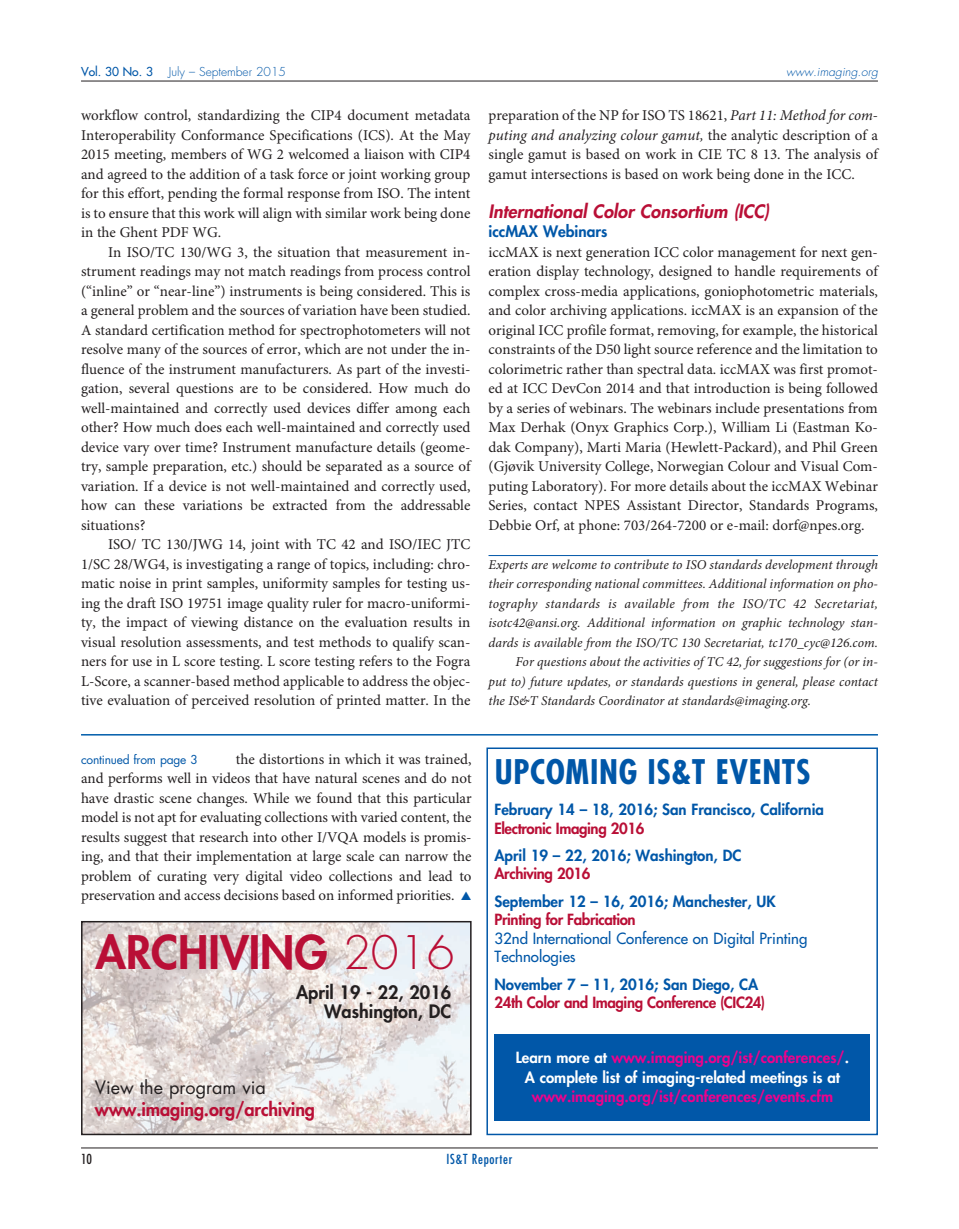
<style>
.page{position:relative;width:959px;height:1229px;background:#fff}
.page>*{position:absolute;margin:0;border:0;box-sizing:border-box;transform-origin:0 0}
.t1{font:800 45px "Futura Std";color:#b90f36}
.t2{font:700 condensed 33px "Futura Std";letter-spacing:.02em;color:#0157a8}
.t3{font:italic 800 18px "Futura Std";color:#b90f36}
.t4{font:800 18px/19.5px "Futura Std";color:#231f20;text-align:right}
.t5{font:800 18px "Futura Std";letter-spacing:-.01em;color:#b90f36}
.t6{font:18px "Futura Std";color:#231f20}
.t7{font:800 15.3px "Futura Std";color:#0157a8}
.t8{font:15px/19.5px "Minion Pro";color:#231f20;text-align:justify}
.t9{font:800 15px "Futura Std";color:#0157a8}
.t10{font:800 15px "Futura Std";letter-spacing:-.025em;color:#b90f36}
.t11{font:800 15px/19.5px "Futura Std";color:#fff;text-align:center}
.t12{font:500 15px/18.5px "Futura Std";color:#0157a8}
.t13{font:800 15px "Futura Std";color:#ed028c}
.t14{font:italic 13.5px "Minion Pro";color:#231f20}
.t15{font:italic 13.5px "Minion Pro";letter-spacing:.02em;color:#231f20}
.t16{font:condensed 13.5px "Futura Std";letter-spacing:.05em;color:#0157a8}
.t17{font:condensed 13.5px "Futura Std";color:#231f20}
.t18{font:300 12px "Futura Std";color:#0157a8}
.t19{font:12px "Futura Std";letter-spacing:-.02em;color:#0157a8}
.t20{font:italic 300 12px "Futura Std";color:#0157a8}
.t21{font:500 12px "Futura Std";color:#0157a8}
.s1{font-style:italic}
.s2{color:#0157a8}
.s3{font-weight:300}
.s4{color:#ed028c}
</style>
<div class="page">
<hr style="left:81px;top:1147px;width:797px;height:1px;background:#231f20">
<hr style="left:81px;top:81px;width:797px;height:1px;background:#231f20">
<hr style="left:488px;top:555px;width:390px;height:1px;background:#0157a8">
<div style="left:486px;top:747px;width:391px;height:388px;border:2px solid #0157a8"></div>
<div style="left:494px;top:1034px;width:376px;height:86px;background:#0157a8"></div>
<hr style="left:81px;top:734px;width:797px;height:1px;background:#015dab">
<img style="left:84px;top:924px;width:384px;height:208px">
<div style="left:81px;top:921px;width:390px;height:214px;border:2px solid #231f20"></div>
<p class="t21" style="left:81px;top:66px;width:73px">Vol. 30 No. 3</p>
<p class="t18" style="left:169px;top:66px;width:119px">July – September 2015</p>
<p class="t20" style="left:786px;top:67px;width:93px">www.imaging.org</p>
<p class="t8" style="left:81px;top:107px;width:391px">workflow control, standardizing the CIP4 document metadata Interoperability Conformance Specifications (ICS). At the May 2015 meeting, members of WG 2 welcomed a liaison with CIP4 and agreed to the addition of a task force or joint working group for this effort, pending the formal response from ISO. The intent is to ensure that this work will align with similar work being done in the Ghent PDF WG.</p>
<p class="t8" style="left:81px;top:243px;width:391px;text-indent:27px">In ISO/TC 130/WG 3, the situation that measurement in&shy;strument readings may not match readings from process control (“inline” or “near-line”) instruments is being considered. This is a general problem and the sources of variation have been studied.<br>A standard certification method for spectrophotometers will not resolve many of the sources of error, which are not under the in&shy;fluence of the instrument manufacturers. As part of the investi&shy;gation, several questions are to be considered. How much do well-maintained and correctly used devices differ among each other? How much does each well-maintained and correctly used device vary over time? Instrument manufacture details (geome&shy;try, sample preparation, etc.) should be separated as a source of variation. If a device is not well-maintained and correctly used, how can these variations be extracted from the addressable situations?</p>
<p class="t8" style="left:81px;top:536px;width:391px;text-indent:27px">ISO/ TC 130/JWG 14, joint with TC 42 and ISO/IEC JTC 1/SC 28/WG4, is investigating a range of topics, including: chro&shy;matic noise in print samples, uniformity samples for testing us&shy;ing the draft ISO 19751 image quality ruler for macro-uniformi&shy;ty, the impact of viewing distance on the evaluation results in visual resolution assessments, and test methods to qualify scan&shy;ners for use in L score testing. L score testing refers to the Fogra L-Score, a scanner-based method applicable to address the objec&shy;tive evaluation of perceived resolution of printed matter. In the</p>
<p class="t8" style="left:488px;top:107px;width:391px">preparation of the NP for ISO TS 18621, <span class="s1">Part 11: Method for com&shy;puting and analyzing colour gamut,</span> the analytic description of a single gamut is based on work in CIE TC 8 13. The analysis of gamut intersections is based on work being done in the ICC.</p>
<p class="t3" style="left:488px;top:202px;width:282px">International Color Consortium (ICC)</p>
<p class="t7" style="left:488px;top:224px;width:120px">iccMAX Webinars</p>
<p class="t8" style="left:488px;top:243px;width:391px">iccMAX is next generation ICC color management for next gen&shy;eration display technology, designed to handle requirements of complex cross-media applications, goniophotometric materials, and color archiving applications. iccMAX is an expansion of the original ICC profile format, removing, for example, the historical constraints of the D50 light source reference and the limitation to colorimetric rather than spectral data. iccMAX was first promot&shy;ed at ICC DevCon 2014 and that introduction is being followed by a series of webinars. The webinars include presentations from Max Derhak (Onyx Graphics Corp.), William Li (Eastman Ko&shy;dak Company), Marti Maria (Hewlett-Packard), and Phil Green (Gjøvik University College, Norwegian Colour and Visual Com&shy;puting Laboratory). For more details about the iccMAX Webinar Series, contact NPES Assistant Director, Standards Programs, Debbie Orf, at phone: 703/264-7200 or e-mail: dorf@npes.org.</p>
<p class="t14" style="left:488px;top:559px;width:391px">Experts are welcome to contribute to ISO standards development through</p>
<p class="t14" style="left:488px;top:578px;width:391px">their corresponding national committees. Additional information on pho-</p>
<p class="t15" style="left:488px;top:598px;width:391px">tography standards is available from the ISO/TC 42 Secretariat,</p>
<p class="t14" style="left:488px;top:617px;width:391px">isotc42@ansi.org. Additional information on graphic technology stan-</p>
<p class="t14" style="left:488px;top:637px;width:391px">dards is available from the ISO/TC 130 Secretariat, tc170_cyc@126.com.</p>
<p class="t14" style="left:515px;top:656px;width:364px">For questions about the activities of TC 42, for suggestions for (or in-</p>
<p class="t14" style="left:488px;top:676px;width:391px">put to) future updates, or standards questions in general, please contact</p>
<p class="t14" style="left:488px;top:695px;width:324px">the IS&amp;T Standards Coordinator at standards@imaging.org.</p>
<p class="t8" style="left:81px;top:750px;width:392px;text-indent:155px">the distortions in which it was trained, and performs well in videos that have natural scenes and do not have drastic scene changes. While we found that this particular model is not apt for evaluating collections with varied content, the results suggest that research into other I/VQA models is promis&shy;ing, and that their implementation at large scale can narrow the problem of curating very digital video collections and lead to preservation and access decisions based on informed priorities. <span class="s2">▲</span></p>
<p class="t19" style="left:81px;top:754px;width:118px">continued from page 3</p>
<h1 class="t1" style="left:96px;top:930px;width:360px">ARCHIVING <span class="s3">2016</span></h1>
<p class="t4" style="left:296px;top:984px;width:157px">April 19 - 22, 2016<br>Washington, DC</p>
<p class="t6" style="left:95px;top:1078px;width:173px">View the program via</p>
<p class="t5" style="left:95px;top:1100px;width:222px">www.imaging.org/archiving</p>
<h2 class="t2" style="left:495px;top:757px;width:317px">UPCOMING IS&amp;T EVENTS</h2>
<p class="t9" style="left:494px;top:802px;width:331px">February 14 – 18, 2016; San Francisco, California</p>
<p class="t10" style="left:494px;top:820px;width:151px">Electronic Imaging 2016</p>
<p class="t9" style="left:494px;top:848px;width:248px">April 19 – 22, 2016; Washington, DC</p>
<p class="t10" style="left:494px;top:866px;width:98px">Archiving 2016</p>
<p class="t9" style="left:494px;top:894px;width:283px">September 12 – 16, 2016; Manchester, UK</p>
<p class="t10" style="left:494px;top:912px;width:143px">Printing for Fabrication</p>
<p class="t12" style="left:494px;top:930px;width:314px">32nd International Conference on Digital Printing<br>Technologies</p>
<p class="t9" style="left:494px;top:977px;width:265px">November 7 – 11, 2016; San Diego, CA</p>
<p class="t10" style="left:494px;top:995px;width:272px">24th Color and Imaging Conference (CIC24)</p>
<p class="t11" style="left:516px;top:1049px;width:334px">Learn more at <span class="s4">www.imaging.org/ist/conferences/</span>.<br>A complete list of imaging-related meetings is at</p>
<p class="t13" style="left:532px;top:1089px;width:303px">www.imaging.org/ist/conferences/events.cfm</p>
<p class="t17" style="left:81px;top:1152px;width:13px">10</p>
<p class="t16" style="left:446px;top:1152px;width:67px">IS&amp;T Reporter</p>
</div>
